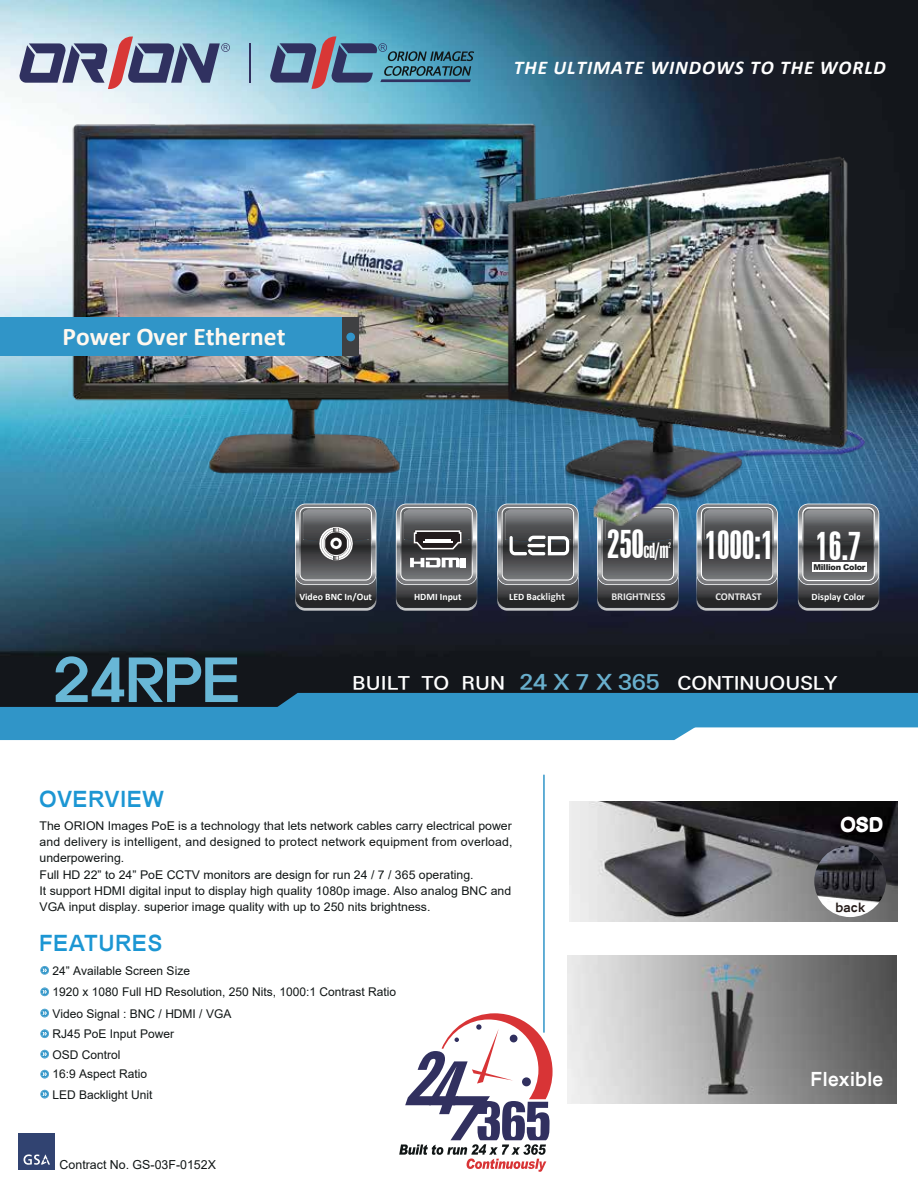
<style>
.page{position:relative;width:918px;height:1188px;background:#fff}
.page>*{position:absolute;margin:0;border:0;box-sizing:border-box;transform-origin:0 0}
.t1{font:57px "Expo M HM";color:#68b7d6}
.t2{font:37.5px "Swiss 924 BT Regular B";letter-spacing:-.01em;color:#fff}
.t3{font:700 25.5px "Calibri";color:#fff8ef}
.t4{font:700 22.5px "Catriel";letter-spacing:.025em;color:#1c96d3}
.t5{font:700 19.65px "Catriel";color:#fff}
.t6{font:italic 700 19.5px "Calibri";letter-spacing:.05em;color:#fff}
.t7{font:700 18px "Ko Pub Dotum";color:#fff;scale:1.16 1}
.t8{font:700 13.05px "Catriel";color:#221815}
.t9{font:12.45px "Arial";color:#111616}
.t10{font:12px/16.2px "Arial";color:#111616}
.t11{font:700 10.5px "Calibri";letter-spacing:-.01em;color:#e8e7e8}
.t12{font:700 9.75px "Calibri";color:#fff}
.t13{font:900 8.1px "Arial";letter-spacing:-.035em;color:#252626}
.t14{font:7.5px "Swiss 924 BT Regular B";color:#fff}
.s1{font-size:19.5px}
.s2{font-size:10.5px;color:#e8e7e8}
.s3{font-size:21px;color:#69afcd}
</style>
<div class="page">
<img style="left:0;top:0;width:918px;height:693px">
<svg style="left:0;top:693px;width:918px;height:47px;background:#3b90bb"></svg>
<hr style="left:543px;top:775px;width:2px;height:258px;background:#3095c8">
<svg style="left:40px;top:966px;width:9px;height:9px"></svg>
<svg style="left:40px;top:987px;width:9px;height:9px"></svg>
<svg style="left:40px;top:1009px;width:9px;height:8px"></svg>
<svg style="left:40px;top:1070px;width:9px;height:9px"></svg>
<svg style="left:40px;top:1050px;width:9px;height:9px"></svg>
<svg style="left:399px;top:1013px;width:154px;height:159px"></svg>
<svg style="left:597px;top:558px;width:82px;height:53px;background:#5d5e61"></svg>
<svg style="left:697px;top:558px;width:81px;height:53px;background:#5d5e61"></svg>
<svg style="left:40px;top:1090px;width:9px;height:9px"></svg>
<svg style="left:269px;top:36px;width:205px;height:2px"></svg>
<div style="left:18px;top:1133px;width:37px;height:37px;background:#314371"></div>
<svg style="left:24px;top:1154px;width:26px;height:11px"></svg>
<svg style="left:40px;top:1029px;width:9px;height:9px"></svg>
<svg style="left:798px;top:558px;width:81px;height:53px;background:#5e5f61"></svg>
<svg style="left:497px;top:558px;width:82px;height:53px;background:#5d5e61"></svg>
<svg style="left:295px;top:558px;width:81px;height:53px;background:#5e5f61"></svg>
<svg style="left:396px;top:558px;width:81px;height:53px;background:#6c6d6f"></svg>
<div style="left:812px;top:562px;width:55px;height:10px;background:#fff"></div>
<img style="left:569px;top:801px;width:329px;height:120px">
<img style="left:814px;top:845px;width:72px;height:72px;border-radius:36px">
<img style="left:0;top:38px;width:657px;height:520px">
<div style="left:0;top:317px;width:359px;height:39px;background:#3095c8"></div>
<div style="left:343px;top:317px;width:16px;height:39px;background:#3f4042"></div>
<div style="left:346px;top:333px;width:9px;height:8px;background:#3194c9;border-radius:50%"></div>
<img style="left:357px;top:99px;width:561px;height:459px">
<img style="left:568px;top:955px;width:328px;height:148px">
<h3 class="t6" style="left:514px;top:54px;width:374px">THE ULTIMATE WINDOWS TO THE WORLD</h3>
<h3 class="t3" style="left:62px;top:318px;width:225px">Power Over Ethernet</h3>
<h1 class="t1" style="left:54px;top:653px;width:188px">24RPE</h1>
<h3 class="t4" style="left:39px;top:786px;width:126px">OVERVIEW</h3>
<h2 class="t2" style="left:607px;top:522px;width:168px">250<span class="s1">cd/m</span> 1000:1</h2>
<p class="t14" style="left:668px;top:540px;width:4px">2</p>
<h2 class="t2" style="left:816px;top:523px;width:47px">16.7</h2>
<p class="t13" style="left:813px;top:561px;width:54px">Million Color</p>
<p class="t12" style="left:509px;top:589px;width:57px">LED Back<span class="s2">light</span></p>
<p class="t11" style="left:611px;top:589px;width:56px">BRIGHTNESS</p>
<p class="t11" style="left:716px;top:589px;width:48px">CONTRAST</p>
<p class="t12" style="left:299px;top:589px;width:74px">Video BNC In/Out</p>
<p class="t12" style="left:414px;top:589px;width:49px">HDMI Input</p>
<p class="t12" style="left:812px;top:589px;width:55px">Display Color</p>
<h3 class="t7" style="left:352px;top:674px;width:420px">BUILT TO RUN <span class="s3">24 X 7 X 365</span> CONTINUOUSLY</h3>
<p class="t10" style="left:40px;top:818px;width:475px">The ORION Images PoE is a technology that lets network cables carry electrical power and delivery is intelligent, and designed to protect network equipment from overload, underpowering.<br>Full HD 22” to 24” PoE CCTV monitors are design for run 24 / 7 / 365 operating.<br>It support HDMI digital input to display high quality 1080p image. Also analog BNC and VGA input display. superior image quality with up to 250 nits brightness.</p>
<h3 class="t4" style="left:39px;top:930px;width:125px">FEATURES</h3>
<p class="t10" style="left:53px;top:960px;width:345px;line-height:21.5px">24” Available Screen Size<br>1920 x 1080 Full HD Resolution, 250 Nits, 1000:1 Contrast Ratio<br>Video Signal : BNC / HDMI / VGA</p>
<p class="t10" style="left:53px;top:1046px;width:70px">OSD Control</p>
<p class="t10" style="left:53px;top:1026px;width:123px">RJ45 PoE Input Power</p>
<p class="t10" style="left:53px;top:1066px;width:96px">16:9 Aspect Ratio</p>
<p class="t10" style="left:53px;top:1086px;width:102px">LED Backlight Unit</p>
<p class="t9" style="left:60px;top:1156px;width:158px">Contract No. GS-03F-0152X</p>
<h3 class="t5" style="left:841px;top:812px;width:44px">OSD</h3>
<p class="t8" style="left:836px;top:900px;width:31px">back</p>
<h3 class="t5" style="left:811px;top:1067px;width:74px">Flexible</h3>
</div>
